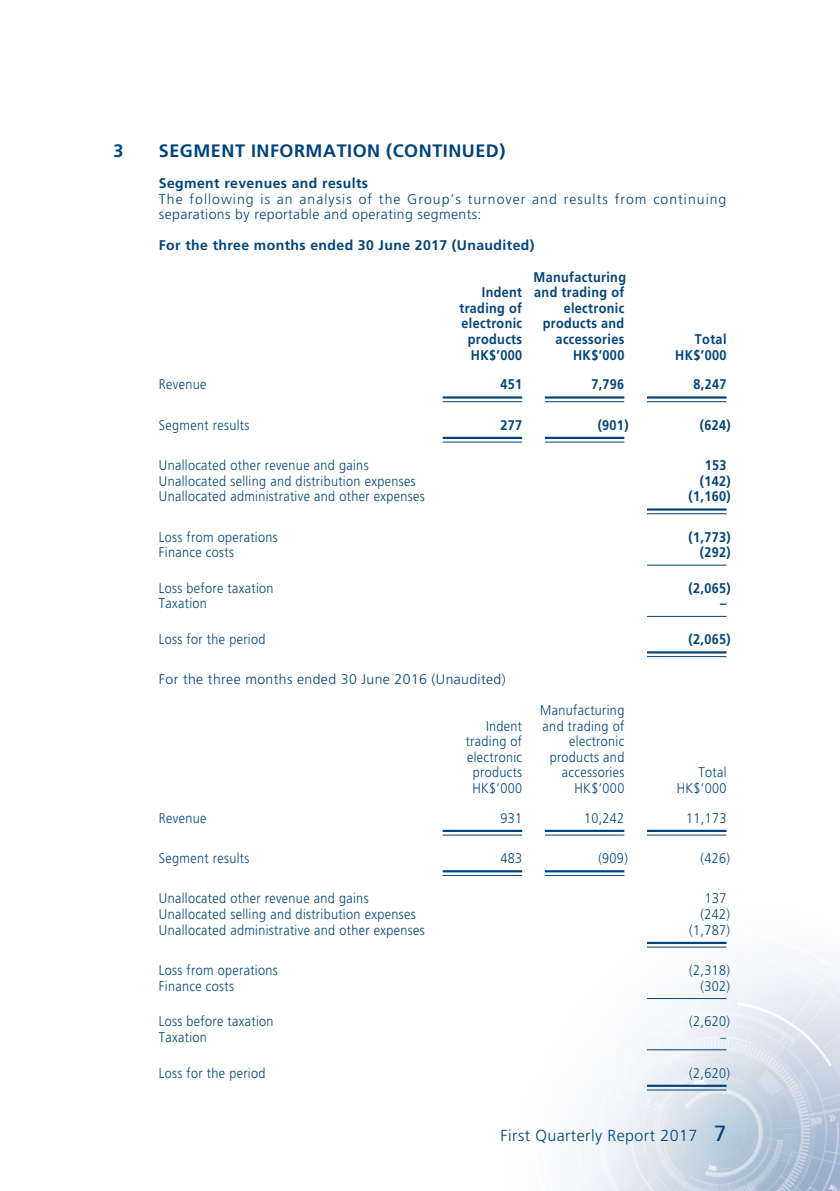
<style>
.page{position:relative;width:840px;height:1191px;background:#fff}
.page>*{position:absolute;margin:0;border:0;box-sizing:border-box;transform-origin:0 0}
._07_NH1{font:700 18px "Frutiger LT Std";letter-spacing:.03em;color:#00447b}
.t1{font:300 16px "Frutiger LT Std";letter-spacing:.03em;color:#00447b}
._51_N_Table_txt{font:300 14px "Frutiger LT Std";letter-spacing:.03em;color:#00447b;scale:.9 1}
._51_N_Table_txt-2{font:700 14px "Frutiger LT Std";letter-spacing:.03em;color:#00447b;scale:.9 1}
._06_Notes{font:300 14px/15.6px "Frutiger LT Std";letter-spacing:.07em;color:#00447b}
._06_Notes-2{font:700 14px "Frutiger LT Std";letter-spacing:.03em;color:#00447b}
._06_Notes-3{font:300 14px "Frutiger LT Std";letter-spacing:.03em;color:#00447b}
._08_NH2{font:700 14px "Frutiger LT Std";letter-spacing:.03em;color:#00447b}
.s1{font-weight:400;font-size:22px}
</style>
<div class="page">
<img style="left:442px;top:829px;width:397px;height:362px">
<hr style="left:442px;top:396px;width:80px;height:2px;background:#00447b">
<hr style="left:442px;top:401px;width:80px;height:1px;background:#00447b">
<hr style="left:544px;top:396px;width:80px;height:2px;background:#00447b">
<hr style="left:544px;top:401px;width:80px;height:1px;background:#00447b">
<hr style="left:646px;top:396px;width:80px;height:2px;background:#00447b">
<hr style="left:646px;top:401px;width:80px;height:1px;background:#00447b">
<hr style="left:442px;top:437px;width:80px;height:2px;background:#00447b">
<hr style="left:442px;top:441px;width:80px;height:1px;background:#00447b">
<hr style="left:544px;top:437px;width:80px;height:2px;background:#00447b">
<hr style="left:544px;top:441px;width:80px;height:1px;background:#00447b">
<hr style="left:646px;top:508px;width:80px;height:2px;background:#00447b">
<hr style="left:646px;top:513px;width:80px;height:1px;background:#00447b">
<hr style="left:646px;top:564px;width:80px;height:1px;background:#00447b">
<hr style="left:646px;top:616px;width:80px;height:1px;background:#00447b">
<hr style="left:646px;top:651px;width:80px;height:2px;background:#00447b">
<hr style="left:646px;top:656px;width:80px;height:1px;background:#00447b">
<hr style="left:442px;top:829px;width:80px;height:3px;background:#00447b">
<hr style="left:442px;top:834px;width:80px;height:1px;background:#00447b">
<hr style="left:544px;top:829px;width:80px;height:3px;background:#00447b">
<hr style="left:544px;top:834px;width:80px;height:1px;background:#00447b">
<hr style="left:646px;top:829px;width:80px;height:3px;background:#00447b">
<hr style="left:646px;top:834px;width:80px;height:1px;background:#00447b">
<hr style="left:442px;top:870px;width:80px;height:2px;background:#00447b">
<hr style="left:442px;top:875px;width:80px;height:1px;background:#00447b">
<hr style="left:544px;top:870px;width:80px;height:2px;background:#00447b">
<hr style="left:544px;top:875px;width:80px;height:1px;background:#00447b">
<hr style="left:646px;top:941px;width:80px;height:3px;background:#00447b">
<hr style="left:646px;top:946px;width:80px;height:1px;background:#00447b">
<hr style="left:646px;top:998px;width:80px;height:1px;background:#00447b">
<hr style="left:646px;top:1049px;width:80px;height:1px;background:#00447b">
<hr style="left:646px;top:1084px;width:80px;height:2px;background:#00447b">
<hr style="left:646px;top:1089px;width:80px;height:1px;background:#00447b">
<p class="_07_NH1" style="left:113px;top:140px;width:12px">3</p>
<p class="_07_NH1" style="left:159px;top:140px;width:348px">SEGMENT INFORMATION (CONTINUED)</p>
<p class="_08_NH2" style="left:159px;top:175px;width:210px">Segment revenues and results</p>
<p class="_06_Notes" style="left:159px;top:191px;width:568px">The following is an analysis of the Group’s turnover and results from continuing separations by reportable and operating segments:</p>
<p class="_06_Notes-2" style="left:159px;top:237px;width:377px">For the three months ended 30 June 2017 (Unaudited)</p>
<p class="_51_N_Table_txt-2" style="left:481px;top:284px;width:46px">Indent</p>
<p class="_51_N_Table_txt-2" style="left:459px;top:300px;width:71px">trading of</p>
<p class="_51_N_Table_txt-2" style="left:461px;top:315px;width:69px">electronic</p>
<p class="_51_N_Table_txt-2" style="left:467px;top:331px;width:62px">products</p>
<p class="_51_N_Table_txt-2" style="left:533px;top:268px;width:104px">Manufacturing</p>
<p class="_51_N_Table_txt-2" style="left:534px;top:284px;width:102px">and trading of</p>
<p class="_51_N_Table_txt-2" style="left:563px;top:300px;width:69px">electronic</p>
<p class="_51_N_Table_txt-2" style="left:542px;top:315px;width:92px">products and</p>
<p class="_51_N_Table_txt-2" style="left:555px;top:331px;width:78px">accessories</p>
<p class="_51_N_Table_txt-2" style="left:694px;top:331px;width:37px">Total</p>
<p class="_51_N_Table_txt-2" style="left:470px;top:346px;width:58px">HK$’000</p>
<p class="_51_N_Table_txt-2" style="left:572px;top:346px;width:58px">HK$’000</p>
<p class="_51_N_Table_txt-2" style="left:675px;top:346px;width:58px">HK$’000</p>
<p class="_51_N_Table_txt" style="left:159px;top:376px;width:54px">Revenue</p>
<p class="_51_N_Table_txt-2" style="left:500px;top:376px;width:26px">451</p>
<p class="_51_N_Table_txt-2" style="left:591px;top:376px;width:38px">7,796</p>
<p class="_51_N_Table_txt-2" style="left:693px;top:376px;width:38px">8,247</p>
<p class="_51_N_Table_txt" style="left:159px;top:417px;width:102px">Segment results</p>
<p class="_51_N_Table_txt-2" style="left:500px;top:416px;width:26px">277</p>
<p class="_51_N_Table_txt-2" style="left:597px;top:416px;width:36px">(901)</p>
<p class="_51_N_Table_txt-2" style="left:699px;top:416px;width:36px">(624)</p>
<p class="_51_N_Table_txt" style="left:159px;top:457px;width:234px">Unallocated other revenue and gains</p>
<p class="_51_N_Table_txt-2" style="left:704px;top:457px;width:26px">153</p>
<p class="_51_N_Table_txt" style="left:159px;top:473px;width:286px">Unallocated selling and distribution expenses</p>
<p class="_51_N_Table_txt-2" style="left:699px;top:472px;width:36px">(142)</p>
<p class="_51_N_Table_txt" style="left:159px;top:488px;width:296px">Unallocated administrative and other expenses</p>
<p class="_51_N_Table_txt-2" style="left:688px;top:488px;width:48px">(1,160)</p>
<p class="_51_N_Table_txt" style="left:159px;top:529px;width:133px">Loss from operations</p>
<p class="_51_N_Table_txt-2" style="left:688px;top:528px;width:48px">(1,773)</p>
<p class="_51_N_Table_txt" style="left:159px;top:544px;width:85px">Finance costs</p>
<p class="_51_N_Table_txt-2" style="left:699px;top:544px;width:36px">(292)</p>
<p class="_51_N_Table_txt" style="left:159px;top:580px;width:129px">Loss before taxation</p>
<p class="_51_N_Table_txt-2" style="left:688px;top:580px;width:48px">(2,065)</p>
<p class="_51_N_Table_txt" style="left:159px;top:595px;width:55px">Taxation</p>
<p class="_51_N_Table_txt-2" style="left:719px;top:595px;width:9px">–</p>
<p class="_51_N_Table_txt" style="left:159px;top:631px;width:120px">Loss for the period</p>
<p class="_51_N_Table_txt-2" style="left:688px;top:631px;width:48px">(2,065)</p>
<p class="_06_Notes-3" style="left:159px;top:671px;width:348px">For the three months ended 30 June 2016 (Unaudited)</p>
<p class="_51_N_Table_txt" style="left:485px;top:718px;width:42px">Indent</p>
<p class="_51_N_Table_txt" style="left:465px;top:733px;width:64px">trading of</p>
<p class="_51_N_Table_txt" style="left:467px;top:749px;width:63px">electronic</p>
<p class="_51_N_Table_txt" style="left:472px;top:764px;width:56px">products</p>
<p class="_51_N_Table_txt" style="left:540px;top:702px;width:95px">Manufacturing</p>
<p class="_51_N_Table_txt" style="left:542px;top:718px;width:92px">and trading of</p>
<p class="_51_N_Table_txt" style="left:569px;top:733px;width:63px">electronic</p>
<p class="_51_N_Table_txt" style="left:549px;top:749px;width:84px">products and</p>
<p class="_51_N_Table_txt" style="left:561px;top:764px;width:71px">accessories</p>
<p class="_51_N_Table_txt" style="left:698px;top:764px;width:33px">Total</p>
<p class="_51_N_Table_txt" style="left:472px;top:780px;width:57px">HK$’000</p>
<p class="_51_N_Table_txt" style="left:574px;top:780px;width:57px">HK$’000</p>
<p class="_51_N_Table_txt" style="left:676px;top:780px;width:57px">HK$’000</p>
<p class="_51_N_Table_txt" style="left:159px;top:810px;width:54px">Revenue</p>
<p class="_51_N_Table_txt" style="left:500px;top:810px;width:26px">931</p>
<p class="_51_N_Table_txt" style="left:583px;top:810px;width:46px">10,242</p>
<p class="_51_N_Table_txt" style="left:685px;top:810px;width:46px">11,173</p>
<p class="_51_N_Table_txt" style="left:159px;top:850px;width:102px">Segment results</p>
<p class="_51_N_Table_txt" style="left:500px;top:850px;width:26px">483</p>
<p class="_51_N_Table_txt" style="left:598px;top:850px;width:34px">(909)</p>
<p class="_51_N_Table_txt" style="left:700px;top:850px;width:34px">(426)</p>
<p class="_51_N_Table_txt" style="left:159px;top:890px;width:234px">Unallocated other revenue and gains</p>
<p class="_51_N_Table_txt" style="left:704px;top:890px;width:26px">137</p>
<p class="_51_N_Table_txt" style="left:159px;top:906px;width:286px">Unallocated selling and distribution expenses</p>
<p class="_51_N_Table_txt" style="left:700px;top:906px;width:34px">(242)</p>
<p class="_51_N_Table_txt" style="left:159px;top:922px;width:296px">Unallocated administrative and other expenses</p>
<p class="_51_N_Table_txt" style="left:689px;top:922px;width:47px">(1,787)</p>
<p class="_51_N_Table_txt" style="left:159px;top:962px;width:133px">Loss from operations</p>
<p class="_51_N_Table_txt" style="left:689px;top:962px;width:47px">(2,318)</p>
<p class="_51_N_Table_txt" style="left:159px;top:977px;width:85px">Finance costs</p>
<p class="_51_N_Table_txt" style="left:700px;top:977px;width:34px">(302)</p>
<p class="_51_N_Table_txt" style="left:159px;top:1013px;width:129px">Loss before taxation</p>
<p class="_51_N_Table_txt" style="left:689px;top:1013px;width:47px">(2,620)</p>
<p class="_51_N_Table_txt" style="left:159px;top:1029px;width:55px">Taxation</p>
<p class="_51_N_Table_txt" style="left:719px;top:1029px;width:9px">–</p>
<p class="_51_N_Table_txt" style="left:159px;top:1064px;width:120px">Loss for the period</p>
<p class="_51_N_Table_txt" style="left:689px;top:1064px;width:47px">(2,620)</p>
<p class="t1" style="left:500px;top:1126px;width:227px">First Quarterly Report 2017 <span class="s1">7</span></p>
</div>
